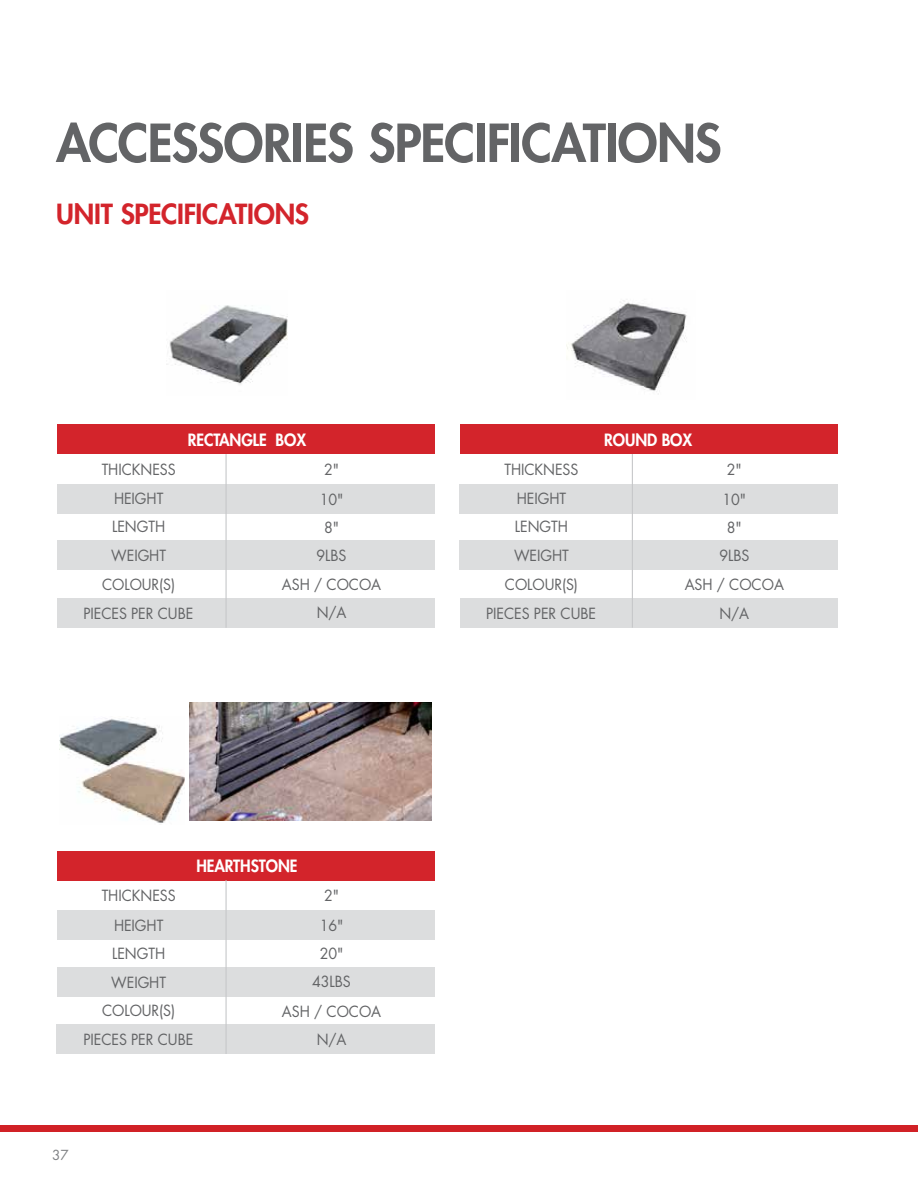
<style>
.page{position:relative;width:918px;height:1188px;background:#fff}
.page>*{position:absolute;margin:0;border:0;box-sizing:border-box;transform-origin:0 0}
.t1{font:800 51px "Futura";letter-spacing:-.015em;color:#636466}
.t2{font:800 27px "Futura";letter-spacing:-.01em;color:#d3242b}
.t3{font:800 16.5px "Futura";letter-spacing:-.005em;color:#fff;scale:.95 1}
.t4{font:15px/28.8px "Futura";letter-spacing:-.005em;color:#636466;text-align:center;scale:.95 1}
.t5{font:13.5px "Futura";color:#808285}
.s1{font-family:"Futura Std";font-weight:500}
</style>
<div class="page">
<div style="left:0;top:1125px;width:918px;height:7px;background:#d12126"></div>
<img style="left:166px;top:305px;width:122px;height:80px">
<div style="left:57px;top:425px;width:378px;height:29px;background:#d3242b"></div>
<div style="left:57px;top:484px;width:378px;height:29px;background:#dcddde"></div>
<div style="left:57px;top:541px;width:378px;height:29px;background:#dcddde"></div>
<div style="left:57px;top:598px;width:378px;height:30px;background:#dcddde"></div>
<img style="left:59px;top:717px;width:126px;height:106px">
<div style="left:57px;top:851px;width:378px;height:29px;background:#d3242b"></div>
<div style="left:57px;top:910px;width:378px;height:30px;background:#dcddde"></div>
<div style="left:57px;top:967px;width:378px;height:30px;background:#dcddde"></div>
<div style="left:56px;top:1025px;width:379px;height:29px;background:#dcddde"></div>
<img style="left:566px;top:300px;width:121px;height:92px">
<div style="left:460px;top:425px;width:378px;height:29px;background:#d3242b"></div>
<div style="left:459px;top:484px;width:379px;height:29px;background:#dcddde"></div>
<div style="left:459px;top:541px;width:379px;height:29px;background:#dcddde"></div>
<div style="left:460px;top:598px;width:378px;height:30px;background:#dcddde"></div>
<hr style="left:632px;top:454px;width:1px;height:174px;background:#c7c8ca">
<hr style="left:226px;top:454px;width:1px;height:174px;background:#c7c8ca">
<hr style="left:226px;top:880px;width:1px;height:174px;background:#c7c8ca">
<img style="left:189px;top:702px;width:243px;height:119px">
<h1 class="t1" style="left:56px;top:111px;width:667px">ACCESSORIES SPECIFICATIONS</h1>
<h2 class="t2" style="left:56px;top:197px;width:254px">UNIT SPECIFICATIONS</h2>
<p class="t3" style="left:188px;top:430px;width:126px">RECTANGLE BOX</p>
<p class="t4" style="left:102px;top:454px;width:79px;line-height:29.7px">THICKNESS<br>HEIGHT</p>
<p class="t4" style="left:83px;top:513px;width:117px">LENGTH<br>WEIGHT<br>COLOUR(S)<br>PIECES PER CUBE</p>
<p class="t4" style="left:320px;top:455px;width:26px;line-height:29.7px;text-align:left">2<span class="s1">"<br></span>10<span class="s1">"</span></p>
<p class="t4" style="left:282px;top:513px;width:106px">8<span class="s1">"<br></span>9LBS<br>ASH / COCOA</p>
<p class="t4" style="left:317px;top:598px;width:33px">N/A</p>
<p class="t3" style="left:196px;top:856px;width:108px">HEARTHSTONE</p>
<p class="t4" style="left:102px;top:881px;width:79px;line-height:29.7px">THICKNESS<br>HEIGHT</p>
<p class="t4" style="left:83px;top:939px;width:117px">LENGTH<br>WEIGHT<br>COLOUR(S)<br>PIECES PER CUBE</p>
<p class="t5" style="left:52px;top:1146px;width:18px">37</p>
<p class="t4" style="left:320px;top:881px;width:26px;line-height:29.7px;text-align:left">2<span class="s1">"<br></span>16<span class="s1">"</span></p>
<p class="t4" style="left:282px;top:939px;width:106px">20<span class="s1">"<br></span>43LBS<br>ASH / COCOA<br>N/A</p>
<p class="t4" style="left:504px;top:454px;width:79px;line-height:29.7px">THICKNESS<br>HEIGHT</p>
<p class="t4" style="left:486px;top:513px;width:117px">LENGTH<br>WEIGHT<br>COLOUR(S)<br>PIECES PER CUBE</p>
<p class="t3" style="left:604px;top:430px;width:94px">ROUND BOX</p>
<p class="t4" style="left:722px;top:455px;width:26px;line-height:29.7px;text-align:left">2<span class="s1">"<br></span>10<span class="s1">"</span></p>
<p class="t4" style="left:685px;top:513px;width:106px">8<span class="s1">"<br></span>9LBS<br>ASH / COCOA<br>N/A</p>
</div>
